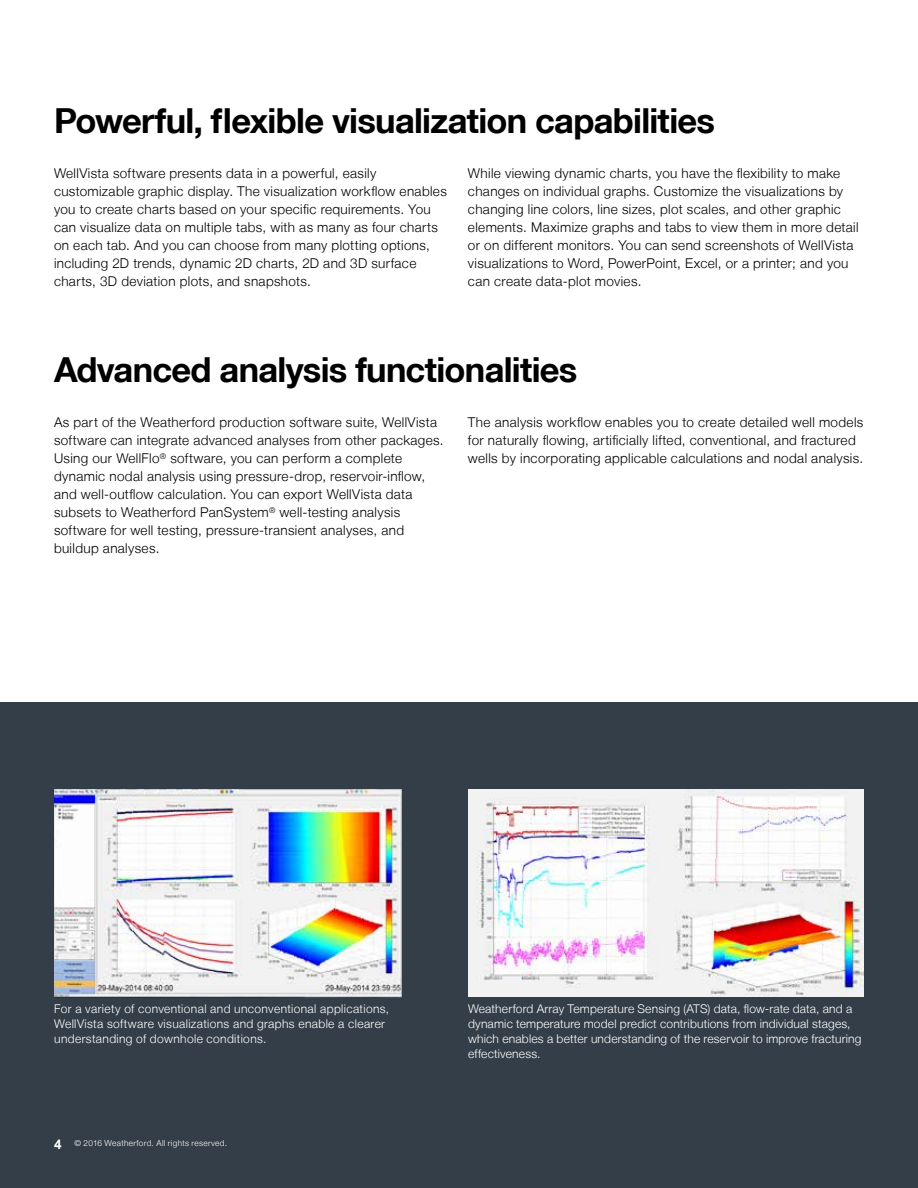
<style>
.page{position:relative;width:918px;height:1188px;background:#fff}
.page>*{position:absolute;margin:0;border:0;box-sizing:border-box;transform-origin:0 0}
.t1{font:700 34.5px "Helvetica Neue LT";letter-spacing:-.02em;color:#000}
.t2{font:300 13.5px/18px "Helvetica Neue LT";letter-spacing:.025em;color:#000}
.t3{font:300 12px/15px "Helvetica Neue LT";letter-spacing:.02em;color:#fff}
.t4{font:300 8.25px "Helvetica Neue LT";letter-spacing:.04em;color:#fff}
.s1{font-family:"Arial";font-weight:700;font-size:13.5px}
</style>
<div class="page">
<div style="left:0;top:702px;width:918px;height:486px;background:#343e48"></div>
<img style="left:54px;top:789px;width:347px;height:208px">
<img style="left:468px;top:790px;width:396px;height:207px">
<h1 class="t1" style="left:54px;top:99px;width:663px">Powerful, flexible visualization capabilities</h1>
<p class="t2" style="left:54px;top:164px;width:394px">WellVista software presents data in a powerful, easily customizable graphic display. The visualization workflow enables you to create charts based on your specific requirements. You can visualize data on multiple tabs, with as many as four charts on each tab. And you can choose from many plotting options, including 2D trends, dynamic 2D charts, 2D and 3D surface charts, 3D deviation plots, and snapshots.</p>
<p class="t2" style="left:468px;top:164px;width:392px">While viewing dynamic charts, you have the flexibility to make changes on individual graphs. Customize the visualizations by changing line colors, line sizes, plot scales, and other graphic elements. Maximize graphs and tabs to view them in more detail or on different monitors. You can send screenshots of WellVista visualizations to Word, PowerPoint, Excel, or a printer; and you can create data-plot movies.</p>
<h1 class="t1" style="left:54px;top:349px;width:525px">Advanced analysis functionalities</h1>
<p class="t2" style="left:54px;top:413px;width:391px">As part of the Weatherford production software suite, WellVista software can integrate advanced analyses from other packages.<br>Using our WellFlo<sup>®</sup> software, you can perform a complete dynamic nodal analysis using pressure-drop, reservoir-inflow, and well-outflow calculation. You can export WellVista data subsets to Weatherford PanSystem<sup>®</sup> well-testing analysis software for well testing, pressure-transient analyses, and buildup analyses.</p>
<p class="t2" style="left:468px;top:413px;width:397px">The analysis workflow enables you to create detailed well models for naturally flowing, artificially lifted, conventional, and fractured wells by incorporating applicable calculations and nodal analysis.</p>
<p class="t3" style="left:54px;top:1001px;width:336px">For a variety of conventional and unconventional applications,<br>WellVista software visualizations and graphs enable a clearer understanding of downhole conditions.</p>
<p class="t3" style="left:468px;top:1001px;width:395px">Weatherford Array Temperature Sensing (ATS) data, flow-rate data, and a dynamic temperature model predict contributions from individual stages, which enables a better understanding of the reservoir to improve fracturing effectiveness.</p>
<p class="t4" style="left:54px;top:1138px;width:174px"><span class="s1">4</span> © 2016 Weatherford. All rights reserved.</p>
</div>
